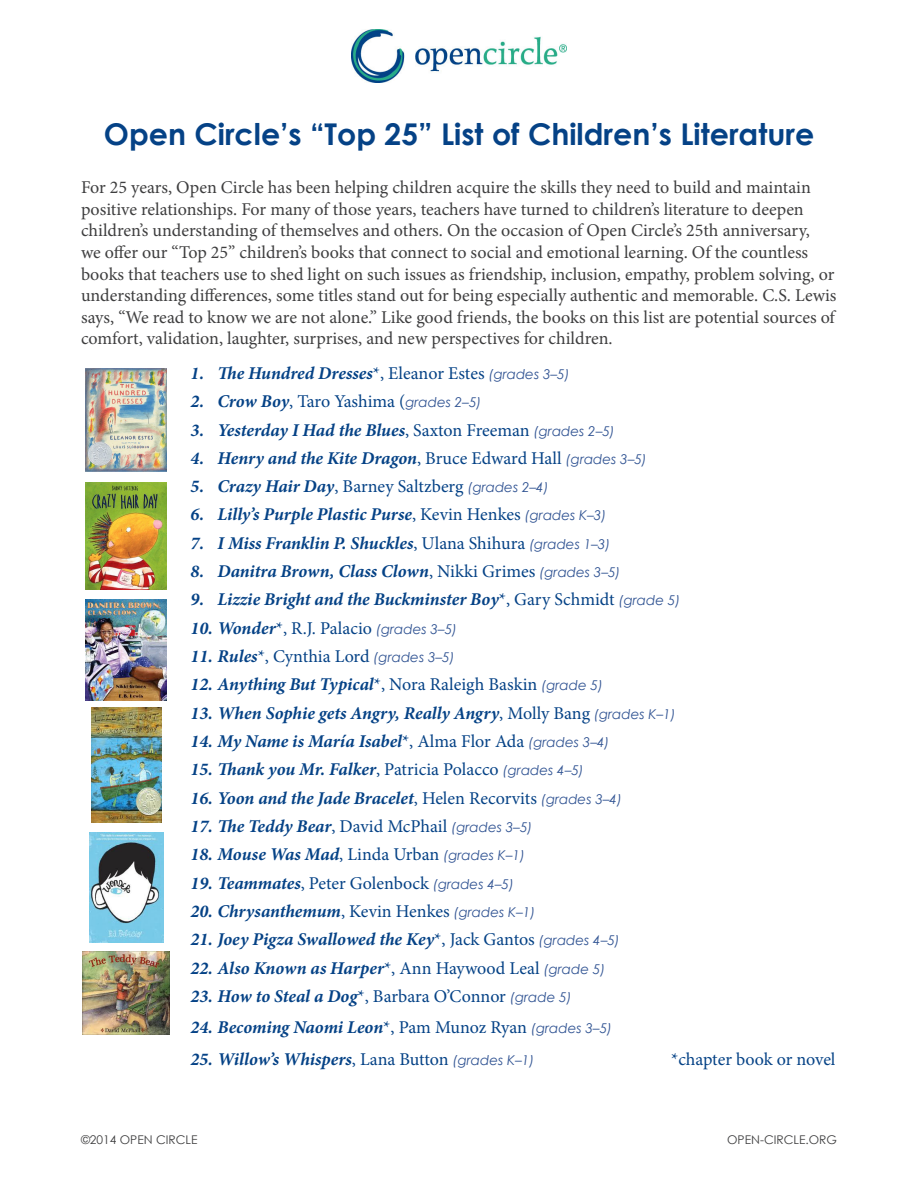
<style>
.page{position:relative;width:918px;height:1188px;background:#fff}
.page>*{position:absolute;margin:0;border:0;box-sizing:border-box;transform-origin:0 0}
.Headline{font:700 30px "Century Gothic";color:#054286}
.t1{font:italic 700 18px "Minion Pro";letter-spacing:-.005em;color:#054286}
.Body_Text{font:18px/21.6px "Minion Pro";color:#3e3e3f}
.Text{font:18px "Minion Pro";letter-spacing:-.005em;color:#054286}
.t2{font:12px "Century Gothic";color:#3e3e3f}
.s1{font-weight:400;font-style:normal}
.s2{font-family:"Century Gothic";font-weight:400;font-size:13.5px;color:#315493}
.s3{font-weight:700;font-style:italic}
.s4{font-family:"Century Gothic";font-style:italic;font-size:13.5px;color:#315493}
</style>
<div class="page">
<img style="left:351px;top:29px;width:216px;height:53px">
<img style="left:85px;top:368px;width:81px;height:103px">
<img style="left:86px;top:483px;width:80px;height:107px">
<img style="left:82px;top:952px;width:88px;height:82px">
<img style="left:86px;top:600px;width:80px;height:101px">
<img style="left:91px;top:708px;width:71px;height:115px">
<img style="left:89px;top:832px;width:74px;height:110px">
<p class="Headline" style="left:104px;top:111px;width:712px">Open Circle’s “Top 25” List of Children’s Literature</p>
<p class="Body_Text" style="left:81px;top:177px;width:757px">For 25 years, Open Circle has been helping children acquire the skills they need to build and maintain positive relationships. For many of those years, teachers have turned to children’s literature to deepen children’s understanding of themselves and others. On the occasion of Open Circle’s 25th anniversary,<br>we offer our “Top 25” children’s books that connect to social and emotional learning. Of the countless books that teachers use to shed light on such issues as friendship, inclusion, empathy, problem solving, or understanding differences, some titles stand out for being especially authentic and memorable. C.S. Lewis says, “We read to know we are not alone.” Like good friends, the books on this list are potential sources of comfort, validation, laughter, surprises, and new perspectives for children.</p>
<p class="t1" style="left:190px;top:360px;width:381px">1. The Hundred Dresses<span class="s1">*, Eleanor Estes</span> <span class="s2">(grades 3–5)</span></p>
<p class="Text" style="left:190px;top:389px;width:292px"><span class="s3">2. Crow Boy</span>, Taro Yashima (<span class="s4">grades 2–5)</span></p>
<p class="t1" style="left:190px;top:417px;width:426px">3. Yesterday I Had the Blues<span class="s1">, Saxton Freeman</span> <span class="s2">(grades 2–5)</span></p>
<p class="t1" style="left:190px;top:445px;width:458px">4. Henry and the Kite Dragon<span class="s1">, Bruce Edward Hall</span> <span class="s2">(grades 3–5)</span></p>
<p class="Text" style="left:190px;top:474px;width:360px"><span class="s3">5. Crazy Hair Day</span>, Barney Saltzberg <span class="s4">(grades 2–4)</span></p>
<p class="t1" style="left:190px;top:502px;width:417px">6. Lilly’s Purple Plastic Purse<span class="s1">, Kevin Henkes</span> <span class="s2">(grades K–3)</span></p>
<p class="t1" style="left:190px;top:530px;width:421px">7. I Miss Franklin P. Shuckles<span class="s1">, Ulana Shihura</span> <span class="s2">(grades 1–3)</span></p>
<p class="t1" style="left:190px;top:559px;width:432px">8. Danitra Brown, Class Clown<span class="s1">, Nikki Grimes</span> <span class="s2">(grades 3–5)</span></p>
<p class="t1" style="left:190px;top:587px;width:491px">9. Lizzie Bright and the Buckminster Boy<span class="s1">*, Gary Schmidt</span> <span class="s2">(grade 5)</span></p>
<p class="Text" style="left:190px;top:616px;width:268px"><span class="s3">10. Wonder</span>*, R.J. Palacio <span class="s4">(grades 3–5)</span></p>
<p class="Text" style="left:190px;top:644px;width:266px"><span class="s3">11. Rules</span>*, Cynthia Lord <span class="s4">(grades 3–5)</span></p>
<p class="t1" style="left:190px;top:672px;width:414px">12. Anything But Typical<span class="s1">*, Nora Raleigh Baskin</span> <span class="s2">(grade 5)</span></p>
<p class="t1" style="left:190px;top:700px;width:487px">13. When Sophie gets Angry, Really Angry<span class="s1">, Molly Bang</span> <span class="s2">(grades K–1)</span></p>
<p class="t1" style="left:190px;top:728px;width:421px">14. My Name is María Isabel<span class="s1">*, Alma Flor Ada</span> <span class="s2">(grades 3–4)</span></p>
<p class="t1" style="left:190px;top:757px;width:395px">15. Thank you Mr. Falker<span class="s1">, Patricia Polacco</span> <span class="s2">(grades 4–5)</span></p>
<p class="t1" style="left:190px;top:785px;width:433px">16. Yoon and the Jade Bracelet<span class="s1">, Helen Recorvits</span> <span class="s2">(grades 3–4)</span></p>
<p class="t1" style="left:190px;top:813px;width:343px">17. The Teddy Bear<span class="s1">, David McPhail</span> <span class="s2">(grades 3–5)</span></p>
<p class="t1" style="left:190px;top:842px;width:336px">18. Mouse Was Mad<span class="s1">, Linda Urban</span> <span class="s2">(grades K–1)</span></p>
<p class="Text" style="left:190px;top:871px;width:325px"><span class="s3">19. Teammates</span>, Peter Golenbock <span class="s4">(grades 4–5)</span></p>
<p class="t1" style="left:190px;top:898px;width:346px">20. Chrysanthemum<span class="s1">, Kevin Henkes</span> <span class="s2">(grades K–1)</span></p>
<p class="t1" style="left:190px;top:927px;width:431px">21. Joey Pigza Swallowed the Key<span class="s1">*, Jack Gantos</span> <span class="s2">(grades 4–5)</span></p>
<p class="t1" style="left:190px;top:955px;width:416px">22. Also Known as Harper<span class="s1">*, Ann Haywood Leal</span> <span class="s2">(grade 5)</span></p>
<p class="t1" style="left:190px;top:983px;width:383px">23. How to Steal a Dog<span class="s1">*, Barbara O’Connor</span> <span class="s2">(grade 5)</span></p>
<p class="t1" style="left:190px;top:1015px;width:423px">24. Becoming Naomi Leon<span class="s1">*, Pam Munoz Ryan</span> <span class="s2">(grades 3–5)</span></p>
<p class="t1" style="left:190px;top:1046px;width:345px">25. Willow’s Whispers<span class="s1">, Lana Button</span> <span class="s2">(grades K–1)</span></p>
<p class="Text" style="left:671px;top:1047px;width:166px">*chapter book or novel</p>
<p class="t2" style="left:81px;top:1131px;width:118px">©2014 OPEN CIRCLE</p>
<p class="t2" style="left:727px;top:1131px;width:111px">OPEN-CIRCLE.ORG</p>
</div>
